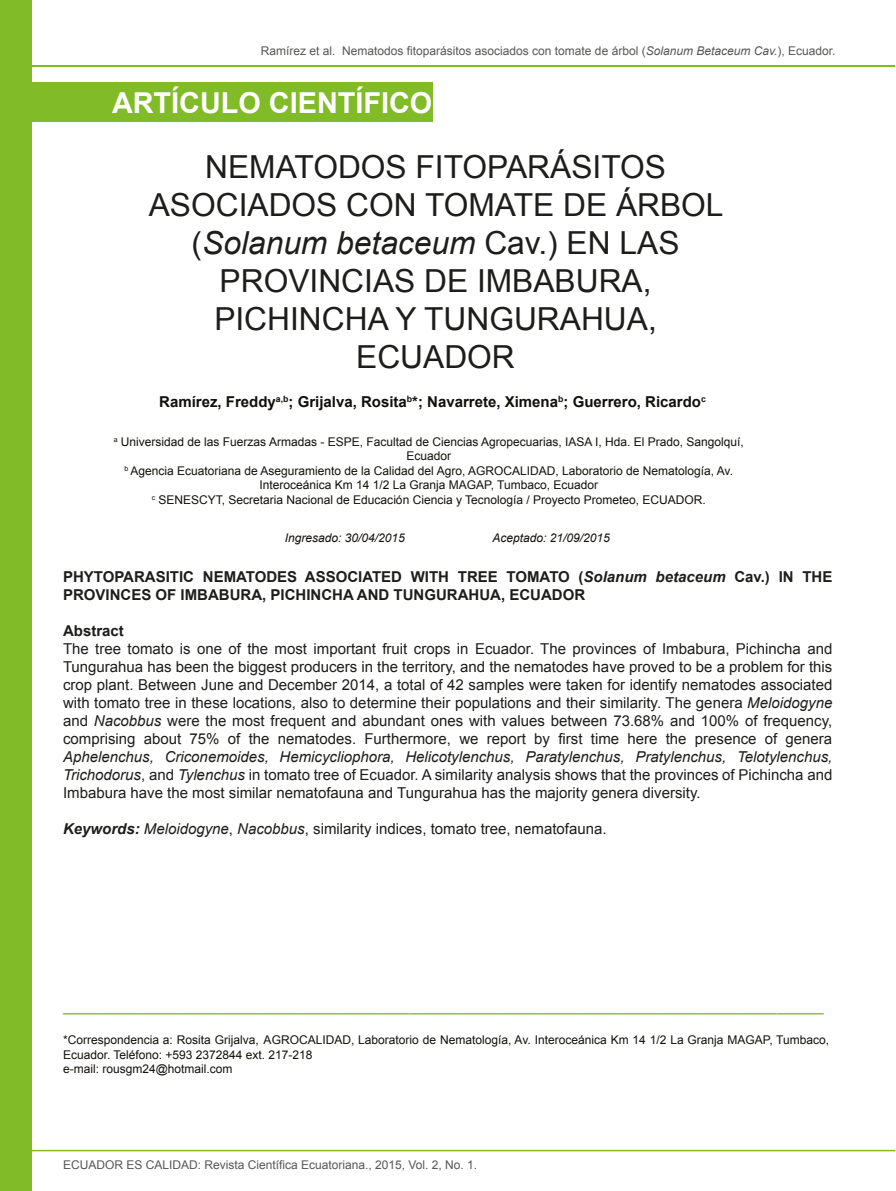
<style>
.page{position:relative;width:896px;height:1191px;background:#fff}
.page>*{position:absolute;margin:0;border:0;box-sizing:border-box;transform-origin:0 0}
.t1{font:31.65px/38.1px "Arial";color:#1d1d1b;text-align:center}
.t2{font:700 28.8px "Arial";color:#fff}
.t3{font:15px/18px "Arial";color:#1d1d1b;text-align:justify}
.t4{font:700 15px/18px "Arial";color:#1d1d1b}
.t5{font:700 15px "Arial";color:#12100b}
.t6{font:12px/14.4px "Arial";color:#12110c;text-align:center}
.t7{font:12px "Arial";color:#575756}
.t8{font:700 12px "Arial";color:#81bb27}
.t9{font:italic 12px "Arial";color:#12100b}
.s1{font-style:italic}
.s2{color:#12100b}
.s3{font-weight:700;font-style:italic}
</style>
<div class="page">
<hr style="left:3px;top:65px;width:892px;height:1px;background:#81bb27">
<div style="left:3px;top:83px;width:430px;height:39px;background:#81bb27"></div>
<div style="left:0;top:0;width:31px;height:1190px;background:#81bb27"></div>
<hr style="left:31px;top:1149px;width:864px;height:2px;background:#81bb27">
<p class="t7" style="left:261px;top:43px;width:576px">Ramírez et al. Nematodos fitoparásitos asociados con tomate de árbol (<span class="s1">Solanum Betaceum Cav.</span>), Ecuador.</p>
<h2 class="t2" style="left:112px;top:84px;width:322px">ARTÍCULO CIENTÍFICO</h2>
<h1 class="t1" style="left:149px;top:148px;width:576px">NEMATODOS FITOPARÁSITOS<br>ASOCIADOS CON TOMATE DE ÁRBOL (<span class="s1">Solanum betaceum</span> Cav.) EN LAS<br>PROVINCIAS DE IMBABURA,<br>PICHINCHA Y TUNGURAHUA,<br>ECUADOR</h1>
<p class="t5" style="left:159px;top:391px;width:548px">Ramírez, Freddy<sup>a,b</sup>; Grijalva, Rosita<sup>b</sup>*; Navarrete, Ximena<sup>b</sup>; Guerrero, Ricardo<sup>c</sup></p>
<p class="t6" style="left:114px;top:434px;width:632px"><sup>a</sup> Universidad de las Fuerzas Armadas - ESPE, Facultad de Ciencias Agropecuarias, IASA I, Hda. El Prado, Sangolquí, Ecuador<br><sup>b</sup> Agencia Ecuatoriana de Aseguramiento de la Calidad del Agro, AGROCALIDAD, Laboratorio de Nematología, Av.<br>Interoceánica Km 14 1/2 La Granja MAGAP, Tumbaco, Ecuador<br><sup>c</sup> <span class="s2">SENESCYT, Secretaria Nacional de Educación Ciencia y Tecnología / Proyecto Prometeo, ECUADOR</span>.</p>
<p class="t9" style="left:285px;top:530px;width:122px">Ingresado: 30/04/2015</p>
<p class="t9" style="left:492px;top:530px;width:119px">Aceptado: 21/09/2015</p>
<p class="t4" style="left:63px;top:568px;width:771px">PHYTOPARASITIC NEMATODES ASSOCIATED WITH TREE TOMATO (<span class="s1">Solanum betaceum</span> Cav.) IN THE<br>PROVINCES OF IMBABURA, PICHINCHA AND TUNGURAHUA, ECUADOR</p>
<p class="t4" style="left:63px;top:622px;width:62px">Abstract</p>
<p class="t3" style="left:63px;top:640px;width:771px">The tree tomato is one of the most important fruit crops in Ecuador. The provinces of Imbabura, Pichincha and Tungurahua has been the biggest producers in the territory, and the nematodes have proved to be a problem for this crop plant. Between June and December 2014, a total of 42 samples were taken for identify nematodes associated with tomato tree in these locations, also to determine their populations and their similarity. The genera <span class="s1">Meloidogyne </span>and <span class="s1">Nacobbus</span> were the most frequent and abundant ones with values between 73.68% and 100% of frequency, comprising about 75% of the nematodes. Furthermore, we report by first time here the presence of genera</p>
<p class="t3" style="left:63px;top:748px;width:771px"><span class="s1">Aphelenchus, Criconemoides, Hemicycliophora, Helicotylenchus, Paratylenchus, Pratylenchus, Telotylenchus, Trichodorus</span>, and <span class="s1">Tylenchus</span> in tomato tree of Ecuador. A similarity analysis shows that the provinces of Pichincha and Imbabura have the most similar nematofauna and Tungurahua has the majority genera diversity.</p>
<p class="t3" style="left:63px;top:820px;width:545px"><span class="s3">Keywords:</span> <span class="s1">Meloidogyne</span>, <span class="s1">Nacobbus</span>, similarity indices, tomato tree, nematofauna.</p>
<p class="t8" style="left:63px;top:1000px;width:762px">__________________________________________________________________________________________________________________</p>
<p class="t6" style="left:63px;top:1033px;width:768px;text-align:left">*Correspondencia a: <span class="s2">Rosita Grijalva,</span> AGROCALIDAD, Laboratorio de Nematología, Av. Interoceánica Km 14 1/2 La Granja MAGAP, Tumbaco,<br>Ecuador. Teléfono: +593 2372844 ext. 217-218<br>e-mail: rousgm24@hotmail.com</p>
<p class="t7" style="left:63px;top:1157px;width:416px">ECUADOR ES CALIDAD: Revista Científica Ecuatoriana., 2015, Vol. 2, No. 1.</p>
</div>
